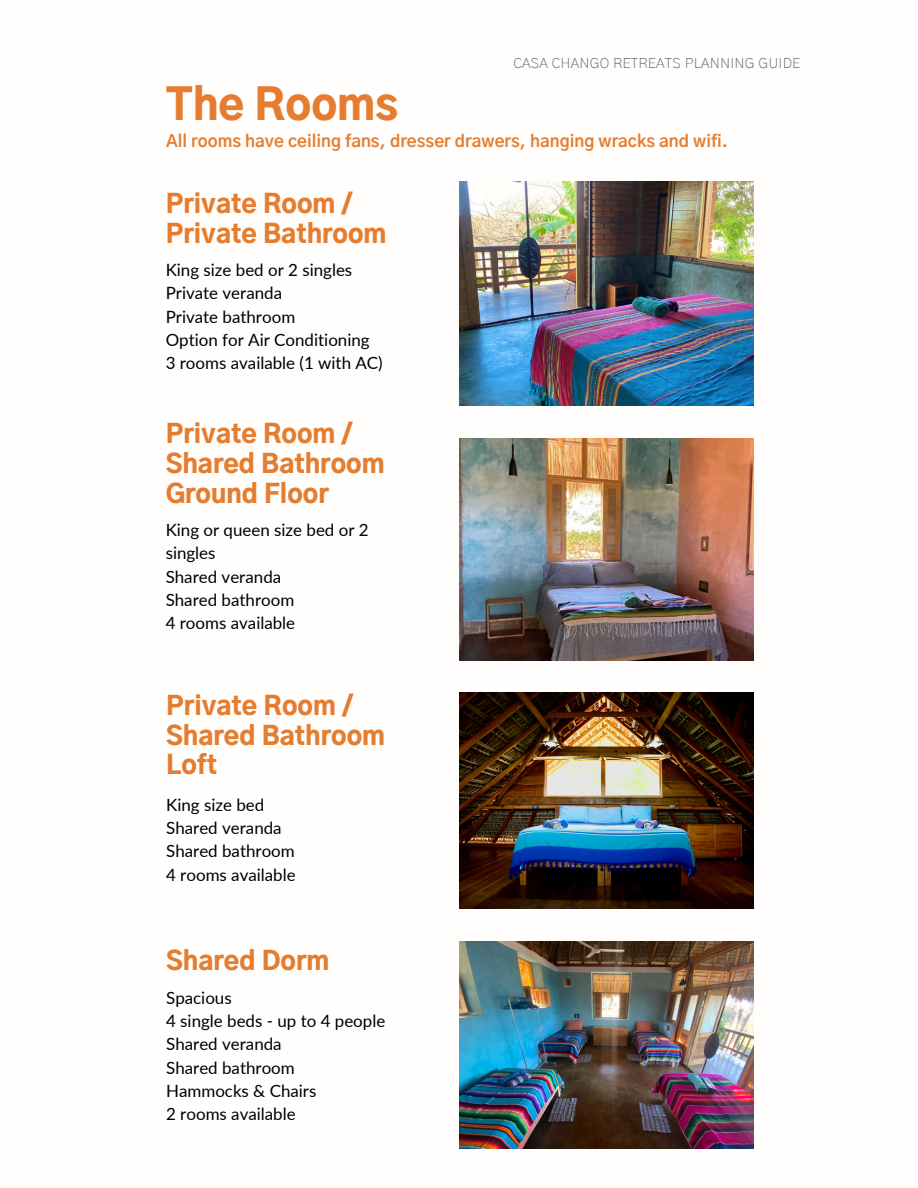
<style>
.page{position:relative;width:918px;height:1188px;background:#fff}
.page>*{position:absolute;margin:0;border:0;box-sizing:border-box;transform-origin:0 0}
.t1{font:900 42.3px "Gothic A1";color:#e47d30}
.t2{font:900 25.35px/29.7px "Gothic A1";color:#e47d30}
.t3{font:16.95px/23.2px "Lato";color:#000}
.t4{font:700 16.8px "Gothic A1";color:#e47d30}
.t5{font:200 14.1px "Gothic A1";letter-spacing:.015em;color:#5b5b5b}
</style>
<div class="page">
<img style="left:459px;top:438px;width:295px;height:222px">
<img style="left:459px;top:693px;width:295px;height:216px">
<img style="left:459px;top:182px;width:295px;height:224px">
<img style="left:459px;top:941px;width:295px;height:207px">
<p class="t5" style="left:513px;top:57px;width:289px">CASA CHANGO RETREATS PLANNING GUIDE</p>
<p class="t1" style="left:166px;top:86px;width:234px">The Rooms</p>
<p class="t4" style="left:166px;top:133px;width:564px">All rooms have ceiling fans, dresser drawers, hanging wracks and wifi.</p>
<h3 class="t2" style="left:166px;top:191px;width:222px">Private Room /<br>Private Bathroom</h3>
<h1 class="t3" style="left:166px;top:258px;width:219px">King size bed or 2 singles<br>Private veranda<br>Private bathroom<br>Option for Air Conditioning<br>3 rooms available (1 with AC)</h1>
<h3 class="t2" style="left:166px;top:421px;width:220px">Private Room /<br>Shared Bathroom<br>Ground Floor</h3>
<h1 class="t3" style="left:166px;top:518px;width:205px">King or queen size bed or 2 singles<br>Shared veranda<br>Shared bathroom<br>4 rooms available</h1>
<p class="t2" style="left:166px;top:693px;width:220px">Private Room /<br>Shared Bathroom<br>Loft</p>
<h2 class="t3" style="left:166px;top:793px;width:131px">King size bed<br>Shared veranda<br>Shared bathroom<br>4 rooms available</h2>
<h3 class="t2" style="left:166px;top:948px;width:165px">Shared Dorm</h3>
<h1 class="t3" style="left:166px;top:985px;width:221px">Spacious<br>4 single beds - up to 4 people<br>Shared veranda<br>Shared bathroom<br>Hammocks &amp; Chairs<br>2 rooms available</h1>
</div>
